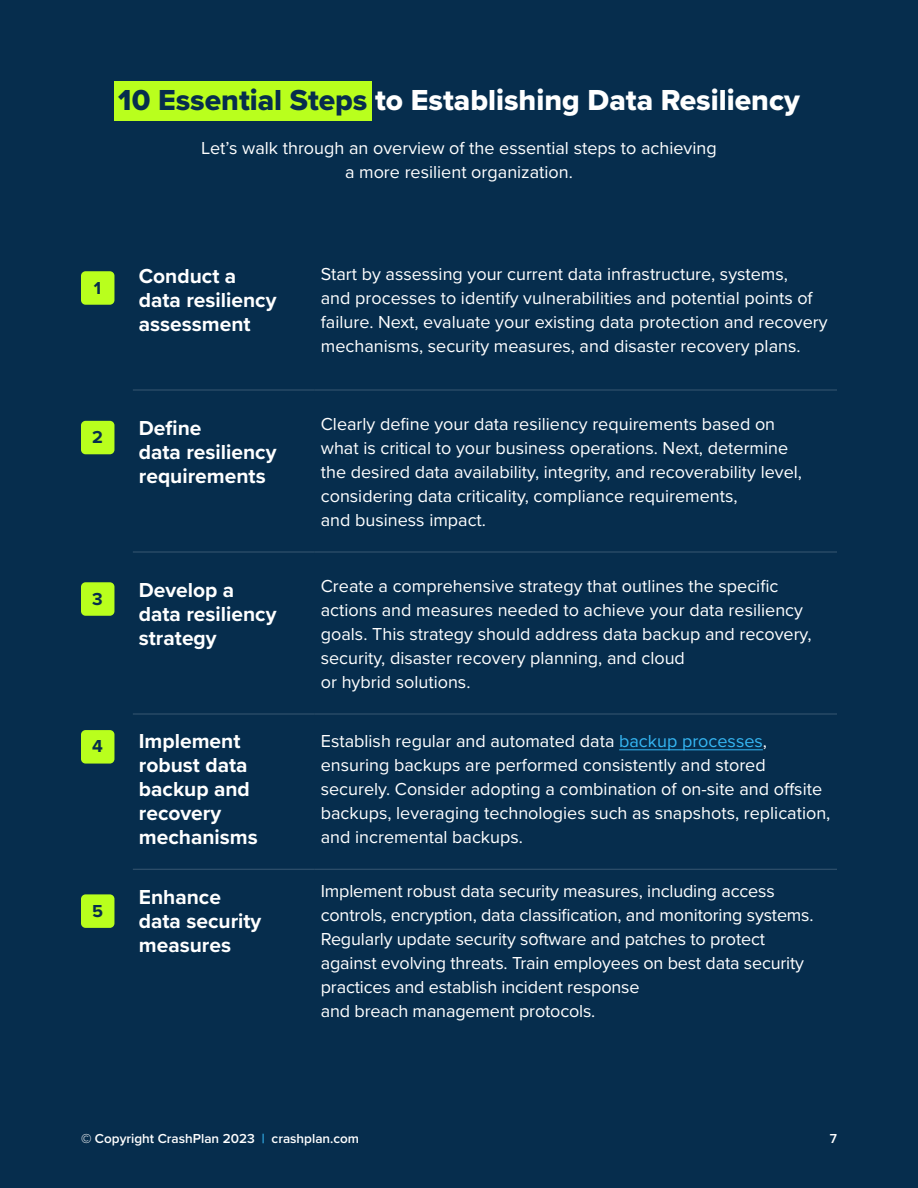
<style>
.page{position:relative;width:918px;height:1188px;background:#062d4d}
.page>*{position:absolute;margin:0;border:0;box-sizing:border-box;transform-origin:0 0}
.t1{font:30px "Proxima Nova Extrabld";color:#fff}
.t2{font:700 21px/24px "Proxima Nova";color:#fff}
.t3{font:18px/24px "Proxima Nova";color:#fff}
.t4{font:700 18px "Proxima Nova";color:#062d4d}
.t5{font:600 13.5px "Proxima Nova";color:#fff}
.s1{color:#062d4d}
.s2{color:#35b7f4}
</style>
<div class="page">
<div style="left:114px;top:81px;width:258px;height:39px;background:#b9ff1d"></div>
<hr style="left:133px;top:390px;width:182px;height:1px;background:#385771">
<hr style="left:315px;top:390px;width:522px;height:1px;background:#385771">
<hr style="left:133px;top:552px;width:182px;height:1px;background:#385771">
<hr style="left:315px;top:552px;width:522px;height:1px;background:#385771">
<hr style="left:133px;top:714px;width:182px;height:1px;background:#385771">
<hr style="left:315px;top:714px;width:522px;height:1px;background:#385771">
<hr style="left:133px;top:869px;width:182px;height:1px;background:#385771">
<hr style="left:315px;top:869px;width:522px;height:1px;background:#385771">
<hr style="left:619px;top:749px;width:144px;height:1px;background:#35b7f4">
<div style="left:81px;top:271px;width:33px;height:34px;background:#b9ff1d;border-radius:5px"></div>
<div style="left:81px;top:421px;width:33px;height:33px;background:#b9ff1d;border-radius:5px"></div>
<div style="left:81px;top:582px;width:33px;height:34px;background:#b9ff1d;border-radius:5px"></div>
<div style="left:81px;top:730px;width:33px;height:34px;background:#b9ff1d;border-radius:5px"></div>
<div style="left:81px;top:894px;width:33px;height:34px;background:#b9ff1d;border-radius:5px"></div>
<h1 class="t1" style="left:118px;top:77px;width:683px"><span class="s1">10 Essential Steps</span> to Establishing Data Resiliency</h1>
<p class="t3" style="left:201px;top:135px;width:517px;text-align:center">Let’s walk through an overview of the essential steps to achieving a more resilient organization.</p>
<p class="t4" style="left:94px;top:274px;width:9px">1</p>
<p class="t4" style="left:92px;top:424px;width:12px">2</p>
<p class="t4" style="left:92px;top:585px;width:12px">3</p>
<p class="t4" style="left:92px;top:733px;width:12px">4</p>
<p class="t4" style="left:92px;top:897px;width:12px">5</p>
<p class="t2" style="left:139px;top:264px;width:139px">Conduct a data resiliency assessment</p>
<p class="t3" style="left:321px;top:261px;width:508px">Start by assessing your current data infrastructure, systems,<br>and processes to identify vulnerabilities and potential points of failure. Next, evaluate your existing data protection and recovery mechanisms, security measures, and disaster recovery plans.</p>
<p class="t2" style="left:139px;top:416px;width:139px">Define<br>data resiliency requirements</p>
<p class="t3" style="left:321px;top:411px;width:483px">Clearly define your data resiliency requirements based on what is critical to your business operations. Next, determine the desired data availability, integrity, and recoverability level, considering data criticality, compliance requirements,<br>and business impact.</p>
<p class="t2" style="left:139px;top:578px;width:139px">Develop a data resiliency strategy</p>
<p class="t3" style="left:321px;top:573px;width:492px">Create a comprehensive strategy that outlines the specific actions and measures needed to achieve your data resiliency goals. This strategy should address data backup and recovery, security, disaster recovery planning, and cloud<br>or hybrid solutions.</p>
<p class="t2" style="left:139px;top:729px;width:120px">Implement robust data backup and recovery mechanisms</p>
<p class="t3" style="left:321px;top:728px;width:511px">Establish regular and automated data <span class="s2">backup processes</span>, ensuring backups are performed consistently and stored securely. Consider adopting a combination of on-site and offsite backups, leveraging technologies such as snapshots, replication, and incremental backups.</p>
<p class="t2" style="left:139px;top:884px;width:124px">Enhance data security measures</p>
<p class="t3" style="left:321px;top:879px;width:494px">Implement robust data security measures, including access controls, encryption, data classification, and monitoring systems.<br>Regularly update security software and patches to protect against evolving threats. Train employees on best data security practices and establish incident response<br>and breach management protocols.</p>
<p class="t5" style="left:81px;top:1128px;width:280px">© Copyright CrashPlan 2023 <span class="s2">|</span> crashplan.com</p>
<p class="t5" style="left:830px;top:1128px;width:9px">7</p>
</div>
